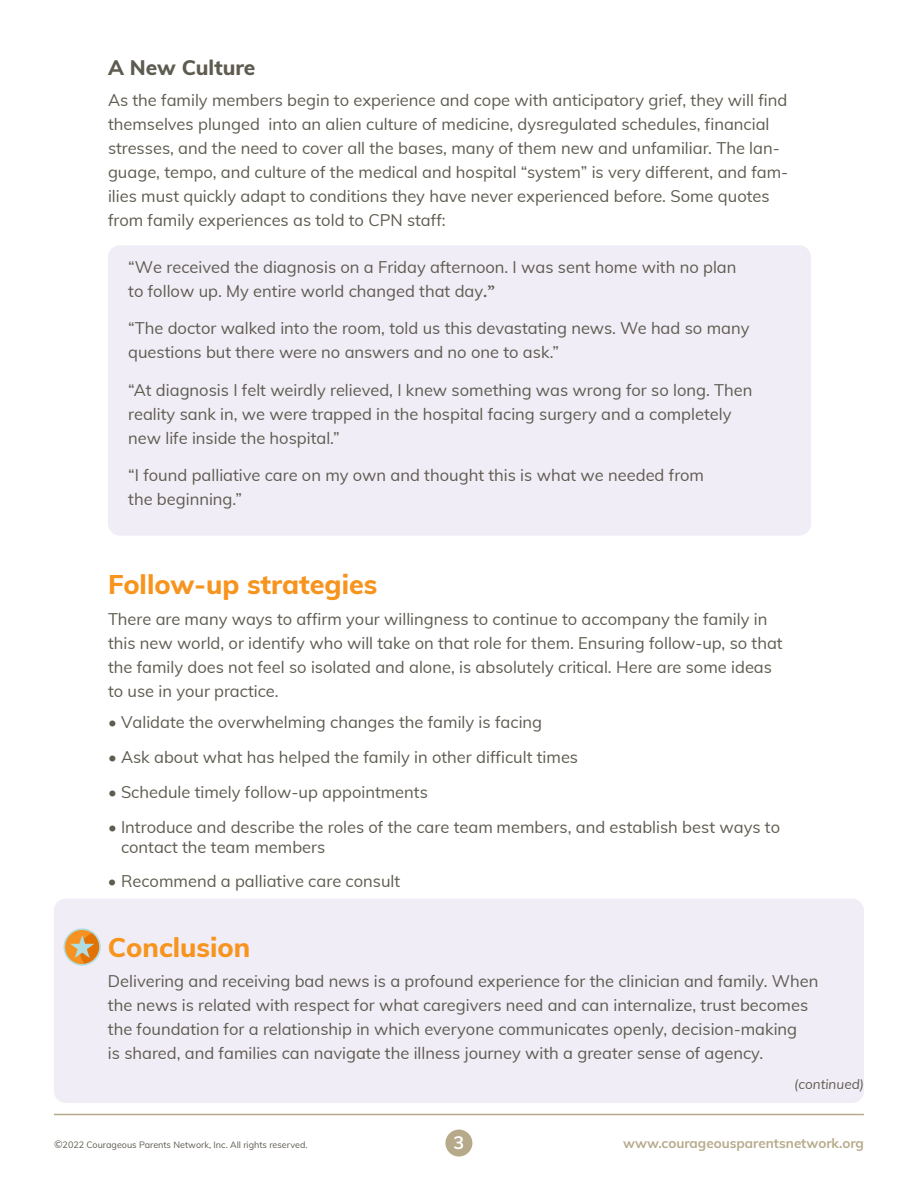
<style>
.page{position:relative;width:918px;height:1188px;background:#fff}
.page>*{position:absolute;margin:0;border:0;box-sizing:border-box;transform-origin:0 0}
.t1{font:800 27px "Muli";color:#f7941e}
.t2{font:800 21px "Muli";color:#5e5b50}
.t3{font:700 18px "Muli";color:#fff}
.t4{font:16.5px/24px "Muli";color:#5e5b50}
.t5{font:700 13.5px "Muli";color:#b7aa8b}
.t6{font:italic 13.5px "Muli";color:#5e5b50}
.t7{font:9px "Muli";color:#5e5b50}
.s1{font-family:"Minion Pro";font-weight:700}
.s2{font-size:10.5px}
</style>
<div class="page">
<div style="left:445px;top:1130px;width:27px;height:27px;background:#b7aa8b;border-radius:50%"></div>
<hr style="left:54px;top:1114px;width:810px;height:1px;background:#b7aa8b">
<div style="left:108px;top:245px;width:703px;height:291px;background:#f0edf7;border-radius:12px"></div>
<div style="left:54px;top:899px;width:810px;height:204px;background:#f0edf7;border-radius:12px"></div>
<svg style="left:64px;top:928px;width:37px;height:38px"></svg>
<p class="t2" style="left:108px;top:52px;width:149px">A New Culture</p>
<p class="t4" style="left:108px;top:87px;width:682px">As the family members begin to experience and cope with anticipatory grief, they will find themselves plunged into an alien culture of medicine, dysregulated schedules, financial stresses, and the need to cover all the bases, many of them new and unfamiliar. The lan&shy;guage, tempo, and culture of the medical and hospital “system” is very different, and fam&shy;ilies must quickly adapt to conditions they have never experienced before. Some quotes from family experiences as told to CPN staff:</p>
<p class="t4" style="left:128px;top:254px;width:610px">“We received the diagnosis on a Friday afternoon. I was sent home with no plan to follow up. My entire world changed that day<span class="s1">.”</span></p>
<p class="t4" style="left:128px;top:315px;width:623px">“The doctor walked into the room, told us this devastating news. We had so many questions but there were no answers and no one to ask.”</p>
<p class="t4" style="left:128px;top:377px;width:626px">“At diagnosis I felt weirdly relieved, I knew something was wrong for so long. Then reality sank in, we were trapped in the hospital facing surgery and a completely new life inside the hospital.”</p>
<p class="t4" style="left:128px;top:463px;width:577px">“I found palliative care on my own and thought this is what we needed from the beginning.”</p>
<h1 class="t1" style="left:108px;top:565px;width:271px">Follow-up strategies</h1>
<p class="t4" style="left:108px;top:606px;width:676px">There are many ways to affirm your willingness to continue to accompany the family in this new world, or identify who will take on that role for them. Ensuring follow-up, so that the family does not feel so isolated and alone, is absolutely critical. Here are some ideas to use in your practice.</p>
<p class="t4" style="left:108px;top:710px;width:436px">• Validate the overwhelming changes the family is facing</p>
<p class="t4" style="left:108px;top:744px;width:472px">• Ask about what has helped the family in other difficult times</p>
<p class="t4" style="left:108px;top:779px;width:321px">• Schedule timely follow-up appointments</p>
<p class="t4" style="left:121px;top:816px;width:661px;line-height:19.8px;text-indent:-13px">• Introduce and describe the roles of the care team members, and establish best ways to contact the team members</p>
<p class="t4" style="left:108px;top:869px;width:294px">• Recommend a palliative care consult</p>
<h1 class="t1" style="left:108px;top:927px;width:144px">Conclusion</h1>
<p class="t4" style="left:108px;top:969px;width:712px">Delivering and receiving bad news is a profound experience for the clinician and family. When the news is related with respect for what caregivers need and can internalize, trust becomes the foundation for a relationship in which everyone communicates openly, decision-making<br>is shared, and families can navigate the illness journey with a greater sense of agency.</p>
<p class="t6" style="left:794px;top:1074px;width:71px">(continued)</p>
<p class="t7" style="left:54px;top:1138px;width:255px"><span class="s2">©</span>2022 Courageous Parents Network, Inc. All rights reserved.</p>
<p class="t3" style="left:454px;top:1130px;width:12px">3</p>
<p class="t5" style="left:623px;top:1133px;width:242px">www.courageousparentsnetwork.org</p>
</div>
